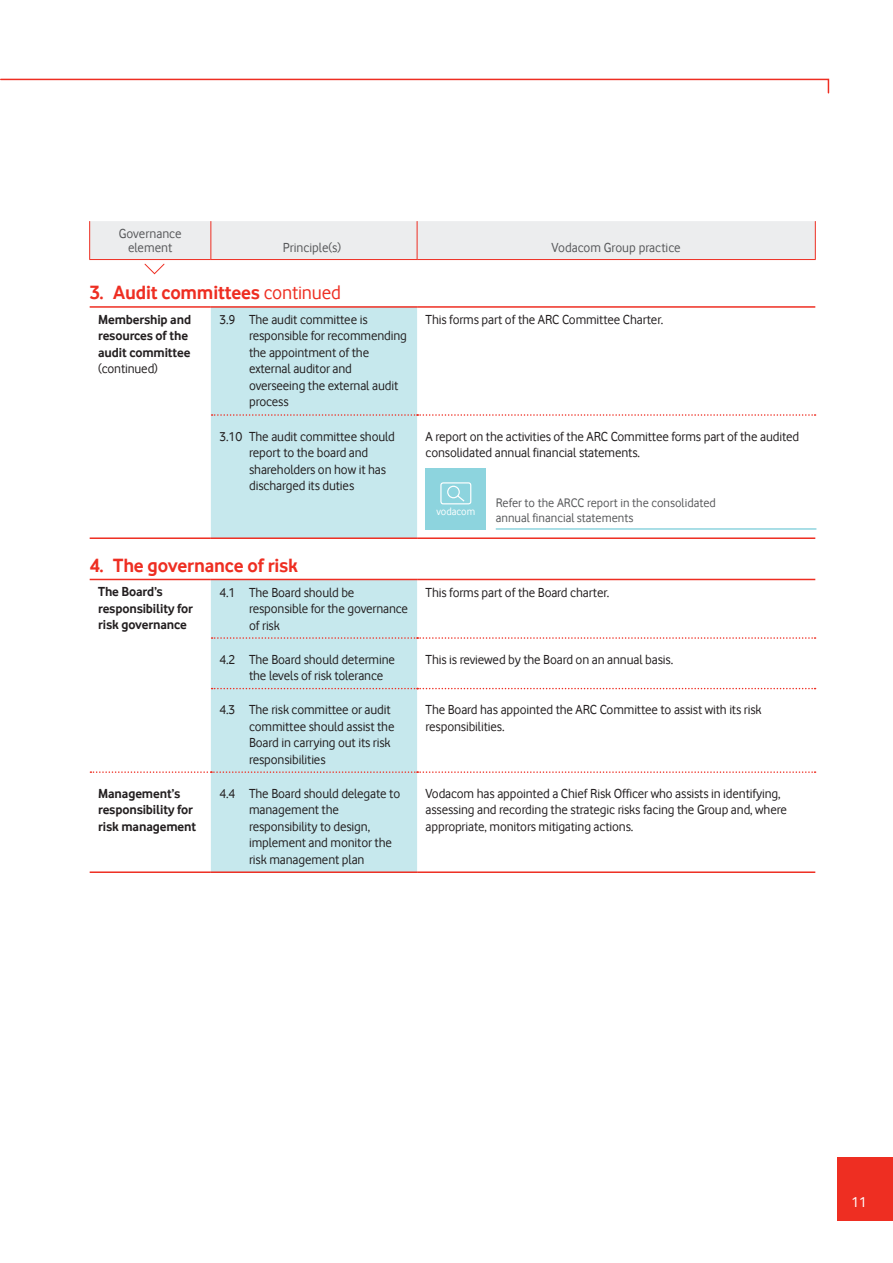
<style>
.page{position:relative;width:893px;height:1263px;background:#fff}
.page>*{position:absolute;margin:0;border:0;box-sizing:border-box;transform-origin:0 0}
.t1{font:700 19.8px "Vodafone Rg";letter-spacing:-.01em;color:#ee2e22}
.t2{font:15px "Vodafone Rg";color:#fff}
.t3{font:13.5px/16.5px "Vodafone Rg";letter-spacing:-.01em;color:#231f20}
.t4{font:700 13.5px/16.5px "Vodafone Rg";letter-spacing:-.01em;color:#231f20}
.t5{font:13.5px/13.5px "Vodafone Rg";color:#57585a;text-align:center}
.t6{font:12.75px/14.2px "Vodafone Rg";color:#57585a}
.t7{font:10.8px "Vodafone Rg";color:#fff}
.s1{font-weight:400}
</style>
<div class="page">
<svg style="left:211px;top:308px;width:206px;height:563px;fill:#c6e8ed"></svg>
<hr style="left:89px;top:221px;width:1px;height:38px;background:#ee2e22">
<hr style="left:815px;top:221px;width:1px;height:38px;background:#ee2e22">
<hr style="left:89px;top:259px;width:122px;height:1px;background:#ee2e22">
<hr style="left:417px;top:259px;width:399px;height:1px;background:#ee2e22">
<hr style="left:90px;top:306px;width:121px;height:2px;background:#ee2e22">
<hr style="left:211px;top:306px;width:206px;height:2px;background:#ee2e22">
<hr style="left:417px;top:306px;width:398px;height:2px;background:#ee2e22">
<hr style="left:90px;top:537px;width:121px;height:2px;background:#ee2e22">
<hr style="left:211px;top:537px;width:206px;height:2px;background:#ee2e22">
<hr style="left:417px;top:537px;width:398px;height:2px;background:#ee2e22">
<hr style="left:90px;top:579px;width:121px;height:1px;background:#ee2e22">
<hr style="left:211px;top:579px;width:206px;height:1px;background:#ee2e22">
<hr style="left:417px;top:579px;width:398px;height:1px;background:#ee2e22">
<hr style="left:90px;top:871px;width:121px;height:2px;background:#ee2e22">
<hr style="left:211px;top:871px;width:206px;height:2px;background:#ee2e22">
<hr style="left:417px;top:871px;width:398px;height:2px;background:#ee2e22">
<svg style="left:212px;top:414px;width:604px;height:2px"></svg>
<svg style="left:212px;top:637px;width:604px;height:2px"></svg>
<svg style="left:212px;top:688px;width:604px;height:1px"></svg>
<svg style="left:90px;top:771px;width:726px;height:2px"></svg>
<svg style="left:90px;top:221px;width:725px;height:54px"></svg>
<hr style="left:496px;top:528px;width:320px;height:2px;background:#8dd4de">
<div style="left:426px;top:468px;width:60px;height:61px;background:#8dd4de"></div>
<div style="left:440px;top:482px;width:31px;height:22px;border:1px solid #fff;border-radius:2px"></div>
<div style="left:447px;top:486px;width:13px;height:12px;border:1px solid #fff;border-radius:50%"></div>
<svg style="left:456px;top:494px;width:10px;height:9px"></svg>
<div style="left:838px;top:1157px;width:55px;height:63px;background:#ee2e22"></div>
<svg style="left:0;top:78px;width:830px;height:16px"></svg>
<p class="t5" style="left:119px;top:227px;width:64px">Governance element</p>
<p class="t5" style="left:283px;top:240px;width:60px">Principle(s)</p>
<p class="t5" style="left:552px;top:240px;width:131px">Vodacom Group practice</p>
<h1 class="t1" style="left:90px;top:281px;width:253px">3. Audit committees <span class="s1">continued</span></h1>
<p class="t4" style="left:98px;top:311px;width:94px">Membership and resources of the audit committee</p>
<p class="t3" style="left:98px;top:360px;width:61px">(continued)</p>
<p class="t3" style="left:249px;top:311px;width:159px;text-indent:-30px">3.9 The audit committee is responsible for recommending the appointment of the external auditor and overseeing the external audit process</p>
<p class="t3" style="left:426px;top:311px;width:239px">This forms part of the ARC Committee Charter.</p>
<p class="t3" style="left:249px;top:428px;width:147px;text-indent:-30px">3.10 The audit committee should report to the board and shareholders on how it has discharged its duties</p>
<p class="t3" style="left:426px;top:428px;width:375px">A report on the activities of the ARC Committee forms part of the audited consolidated annual financial statements.</p>
<p class="t6" style="left:496px;top:496px;width:222px">Refer to the ARCC report in the consolidated annual financial statements</p>
<p class="t7" style="left:436px;top:506px;width:40px">vodacom</p>
<h1 class="t1" style="left:90px;top:553px;width:210px">4. The governance of risk</h1>
<p class="t4" style="left:98px;top:583px;width:96px">The Board’s responsibility for risk governance</p>
<p class="t3" style="left:249px;top:584px;width:161px;text-indent:-30px">4.1 The Board should be responsible for the governance of risk</p>
<p class="t3" style="left:426px;top:584px;width:185px">This forms part of the Board charter.</p>
<p class="t3" style="left:249px;top:651px;width:147px;text-indent:-30px">4.2 The Board should determine the levels of risk tolerance</p>
<p class="t3" style="left:426px;top:651px;width:249px">This is reviewed by the Board on an annual basis.</p>
<p class="t3" style="left:249px;top:701px;width:147px;text-indent:-30px">4.3 The risk committee or audit committee should assist the<br>Board in carrying out its risk responsibilities</p>
<p class="t3" style="left:426px;top:701px;width:337px">The Board has appointed the ARC Committee to assist with its risk responsibilities.</p>
<p class="t4" style="left:98px;top:785px;width:100px">Management’s responsibility for risk management</p>
<p class="t3" style="left:249px;top:785px;width:153px;text-indent:-30px">4.4 The Board should delegate to management the responsibility to design, implement and monitor the risk management plan</p>
<p class="t3" style="left:426px;top:785px;width:363px">Vodacom has appointed a Chief Risk Officer who assists in identifying, assessing and recording the strategic risks facing the Group and, where appropriate, monitors mitigating actions.</p>
<p class="t2" style="left:851px;top:1194px;width:17px">11</p>
</div>
